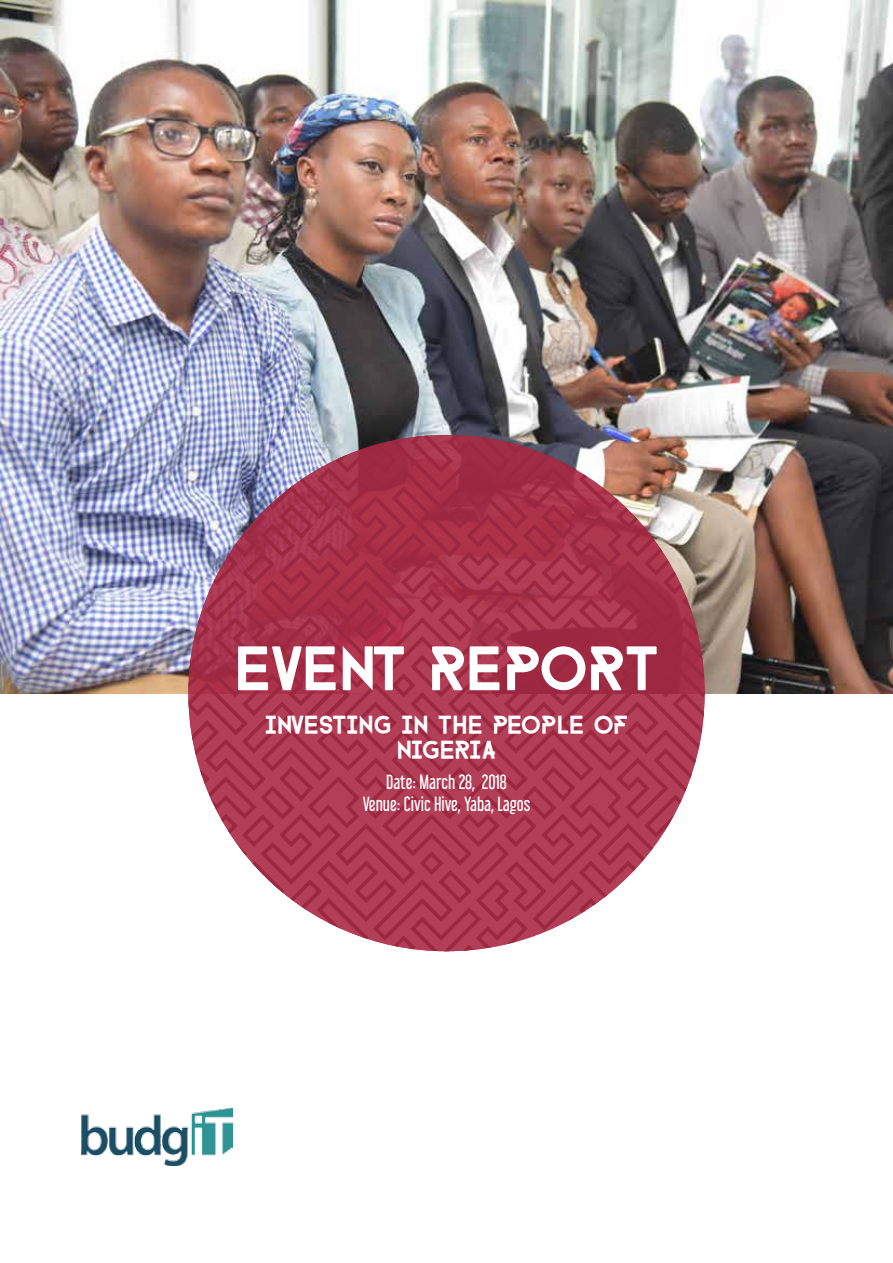
<style>
.page{position:relative;width:893px;height:1263px;background:#fff}
.page>*{position:absolute;margin:0;border:0;box-sizing:border-box;transform-origin:0 0}
.t1{font:51px "FARRAY";letter-spacing:-.02em;color:#fff}
.t2{font:21px/25.2px "FARRAY";color:#fff;text-align:center}
.t3{font:18px/21.6px "Libel Suit Rg";color:#fff;text-align:center}
</style>
<div class="page">
<img style="left:0;top:0;width:893px;height:693px">
<img style="left:81px;top:1108px;width:151px;height:57px">
<div style="left:188px;top:435px;width:517px;height:516px;background:linear-gradient(to right,#aa354e,#a8334b);border-radius:50%"></div>
<h1 class="t1" style="left:235px;top:631px;width:425px">EVENT REPORT</h1>
<p class="t2" style="left:265px;top:712px;width:365px">INVESTING IN THE PEOPLE OF<br>NIGERIA</p>
<p class="t3" style="left:363px;top:769px;width:169px">Date: March 28, 2018<br>Venue: Civic Hive, Yaba, Lagos</p>
</div>
